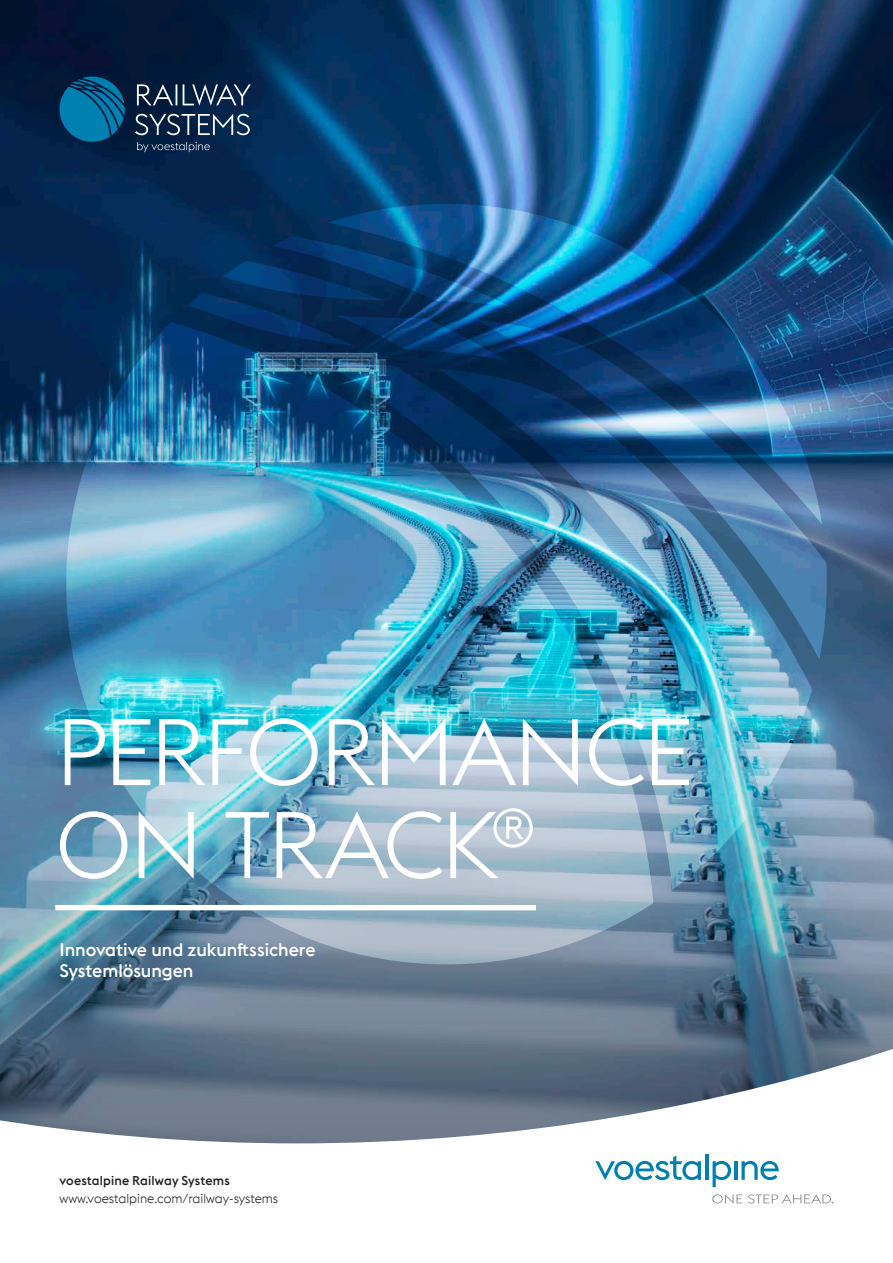
<style>
.page{position:relative;width:893px;height:1263px;background:#fff}
.page>*{position:absolute;margin:0;border:0;box-sizing:border-box;transform-origin:0 0}
.Fließtext_Blocksatz{font:300 93px/93px "voestalpine";letter-spacing:-.03em;color:#fff}
.t1{font:500 18px/21px "voestalpine";letter-spacing:-.005em;color:#fff}
.t2{font:300 12.75px "voestalpine";color:#231f20}
.Companyname{font:500 12.75px "voestalpine";letter-spacing:.01em;color:#231f20}
</style>
<div class="page">
<img style="left:0;top:0;width:893px;height:642px">
<svg style="left:60px;top:77px;width:65px;height:65px"></svg>
<svg style="left:135px;top:114px;width:115px;height:21px"></svg>
<svg style="left:137px;top:84px;width:114px;height:22px"></svg>
<svg style="left:137px;top:142px;width:73px;height:10px"></svg>
<img style="left:0;top:642px;width:893px;height:400px">
<svg style="left:812px;top:320px;width:16px;height:339px"></svg>
<img style="left:328px;top:202px;width:494px;height:322px">
<img style="left:746px;top:369px;width:66px;height:429px">
<img style="left:654px;top:358px;width:92px;height:532px">
<svg style="left:187px;top:236px;width:324px;height:86px"></svg>
<img style="left:65px;top:322px;width:589px;height:644px">
<svg style="left:0;top:1042px;width:893px;height:162px"></svg>
<svg style="left:595px;top:1156px;width:106px;height:24px"></svg>
<hr style="left:705px;top:1154px;width:3px;height:26px;background:#007fb1">
<svg style="left:713px;top:1161px;width:18px;height:26px"></svg>
<hr style="left:734px;top:1161px;width:3px;height:19px;background:#007fb1">
<svg style="left:741px;top:1161px;width:38px;height:19px"></svg>
<svg style="left:712px;top:1194px;width:30px;height:9px"></svg>
<svg style="left:748px;top:1194px;width:85px;height:9px"></svg>
<div style="left:55px;top:905px;width:481px;height:5px;background:#fff"></div>
<p class="Fließtext_Blocksatz" style="left:55px;top:706px;width:640px">PERFORMANCE<br>ON TRACK<sup>®</sup></p>
<p class="t1" style="left:60px;top:939px;width:258px">Innovative und zukunftssichere<br>Systemlösungen</p>
<p class="Companyname" style="left:60px;top:1173px;width:172px">voestalpine Railway Systems</p>
<p class="t2" style="left:60px;top:1191px;width:220px">www.voestalpine.com/railway-systems</p>
</div>
